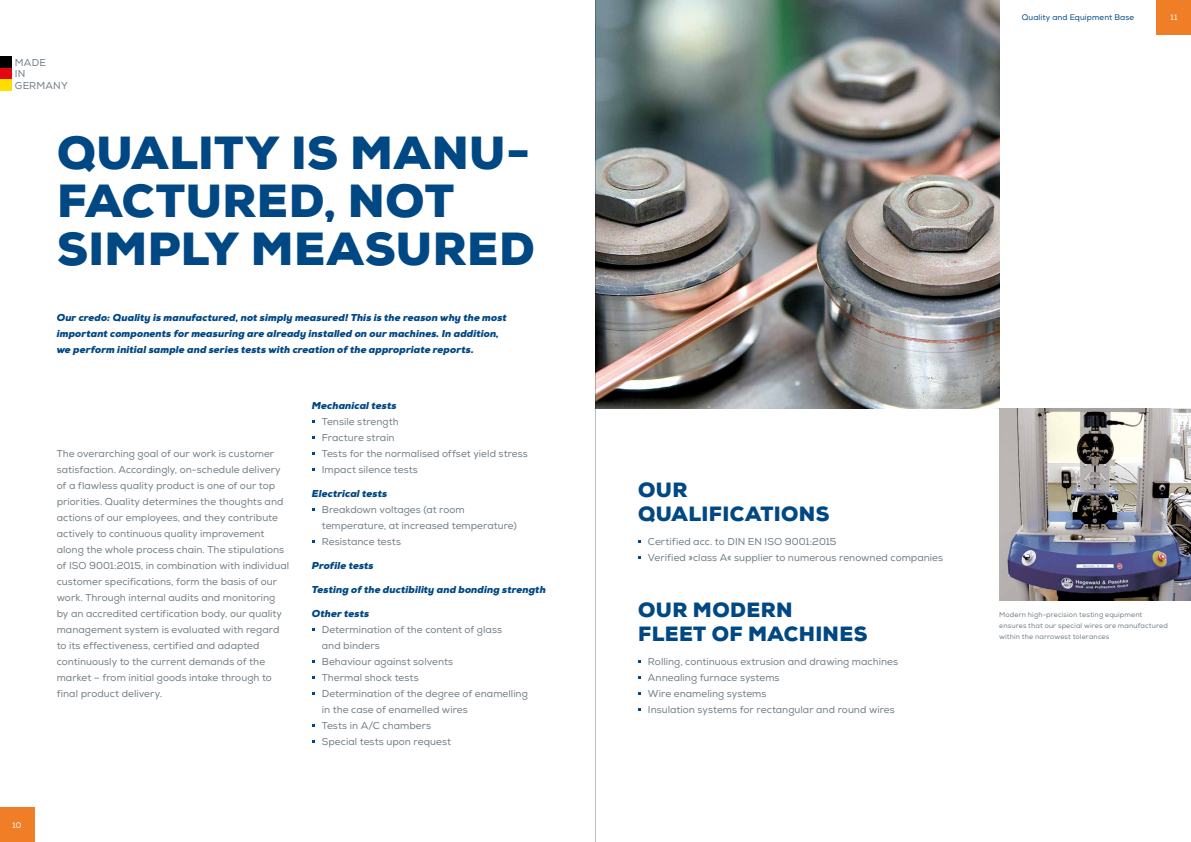
<style>
.page{position:relative;width:1191px;height:842px;background:#fff}
.page>*{position:absolute;margin:0;border:0;box-sizing:border-box;transform-origin:0 0}
.t1{font:900 45px/48px "Nexa";letter-spacing:.01em;color:#004884}
.t2{font:900 20px/24px "Nexa";letter-spacing:.02em;color:#004884}
.t3{font:10px/16px "Nexa";letter-spacing:.005em;color:#717e86}
.t4{font:italic 900 10px/16px "Nexa";letter-spacing:.005em;color:#004884}
.t5{font:8px "Nexa";letter-spacing:.015em;color:#004884}
.t6{font:8px "Nexa";color:#fff}
.t7{font:7px/11px "Nexa";letter-spacing:.015em;color:#717e86}
</style>
<div class="page">
<div style="left:0;top:808px;width:34px;height:34px;background:#ef7e26"></div>
<div style="left:1157px;top:0;width:34px;height:34px;background:#ef7e26"></div>
<div style="left:0;top:57px;width:11px;height:11px;background:#000"></div>
<div style="left:0;top:68px;width:11px;height:11px;background:#e30613"></div>
<div style="left:0;top:79px;width:11px;height:12px;background:#fd0"></div>
<img style="left:999px;top:409px;width:192px;height:192px">
<img style="left:596px;top:0;width:403px;height:409px">
<hr style="left:595px;top:0;width:1px;height:842px;background:#717e86">
<p class="t3" style="left:15px;top:57px;width:54px;line-height:11.3px">MADE<br>IN<br>GERMANY</p>
<h1 class="t1" style="left:57px;top:129px;width:479px">QUALITY IS MANU-<br>FACTURED, NOT<br>SIMPLY MEASURED</h1>
<p class="t4" style="left:57px;top:309px;width:451px">Our credo: Quality is manufactured, not simply measured! This is the reason why the most important components for measuring are already installed on our machines. In addition, we perform initial sample and series tests with creation of the appropriate reports.</p>
<p class="t6" style="left:13px;top:820px;width:10px">10</p>
<p class="t3" style="left:57px;top:445px;width:234px">The overarching goal of our work is customer satisfaction. Accordingly, on-schedule delivery of a flawless quality product is one of our top priorities. Quality determines the thoughts and actions of our employees, and they contribute actively to continuous quality improvement along the whole process chain. The stipulations of ISO 9001:2015, in combination with individual customer specifications, form the basis of our work. Through internal audits and monitoring by an accredited certification body, our quality management system is evaluated with regard to its effectiveness, certified and adapted continuously to the current demands of the market – from initial goods intake through to final product delivery.</p>
<p class="t4" style="left:312px;top:397px;width:86px">Mechanical tests</p>
<p class="t3" style="left:322px;top:413px;width:208px">Tensile strength<br>Fracture strain<br>Tests for the normalised offset yield stress<br>Impact silence tests</p>
<p class="t4" style="left:312px;top:485px;width:77px">Electrical tests</p>
<p class="t3" style="left:322px;top:501px;width:196px">Breakdown voltages (at room temperature, at increased temperature)<br>Resistance tests</p>
<p class="t4" style="left:312px;top:557px;width:63px">Profile tests</p>
<p class="t4" style="left:312px;top:581px;width:235px">Testing of the ductibility and bonding strength</p>
<p class="t4" style="left:312px;top:605px;width:59px">Other tests</p>
<p class="t3" style="left:322px;top:621px;width:207px">Determination of the content of glass<br>and binders<br>Behaviour against solvents<br>Thermal shock tests<br>Determination of the degree of enamelling in the case of enamelled wires<br>Tests in A/C chambers<br>Special tests upon request</p>
<p class="t5" style="left:1021px;top:12px;width:114px">Quality and Equipment Base</p>
<p class="t6" style="left:1170px;top:12px;width:8px">11</p>
<h2 class="t2" style="left:638px;top:478px;width:193px">OUR<br>QUALIFICATIONS</h2>
<p class="t3" style="left:648px;top:533px;width:297px">Certified acc. to DIN EN ISO 9001:2015<br>Verified »class A« supplier to numerous renowned companies</p>
<h2 class="t2" style="left:638px;top:598px;width:231px">OUR MODERN<br>FLEET OF MACHINES</h2>
<p class="t3" style="left:648px;top:653px;width:251px">Rolling, continuous extrusion and drawing machines Annealing furnace systems<br>Wire enameling systems<br>Insulation systems for rectangular and round wires</p>
<p class="t7" style="left:999px;top:609px;width:170px">Modern high-precision testing equipment ensures that our special wires are manufactured within the narrowest tolerances</p>
</div>
